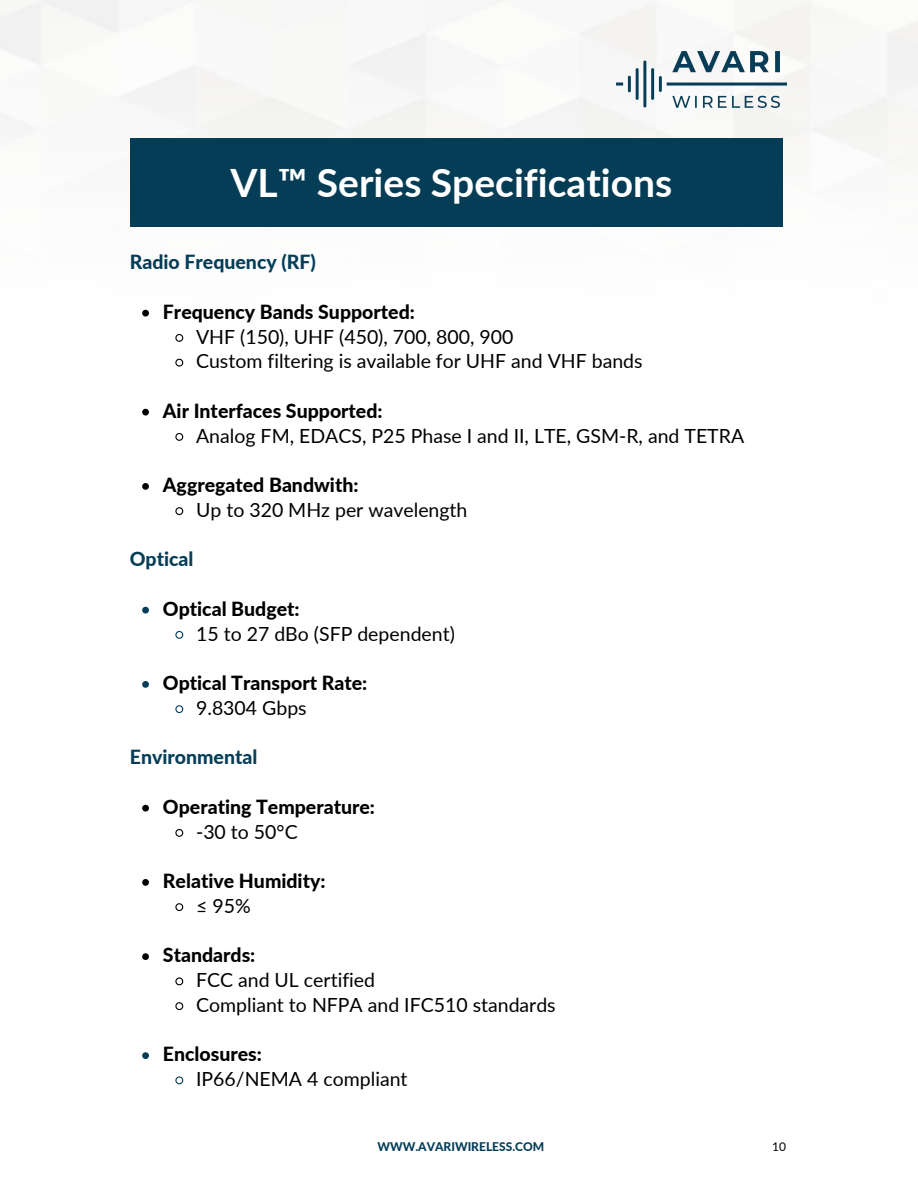
<style>
.page{position:relative;width:918px;height:1188px;background:#fff}
.page>*{position:absolute;margin:0;border:0;box-sizing:border-box;transform-origin:0 0}
.t1{font:700 39px "Lato";color:#fff}
.t2{font:19.5px "Lato";color:#000}
.t3{font:800 19.5px "Lato";color:#000}
.t4{font:800 19.5px "Lato";color:#053d57}
.t5{font:800 12px "Lato";color:#053d57}
.t6{font:12px "Lato";color:#000}
</style>
<div class="page">
<img style="left:0;top:0;width:918px;height:805px">
<img style="left:617px;top:52px;width:169px;height:56px">
<div style="left:130px;top:138px;width:653px;height:89px;background:#053d57"></div>
<svg style="left:142px;top:310px;width:7px;height:7px"></svg>
<svg style="left:175px;top:333px;width:9px;height:10px"></svg>
<svg style="left:175px;top:358px;width:9px;height:9px"></svg>
<svg style="left:142px;top:409px;width:7px;height:7px"></svg>
<svg style="left:175px;top:432px;width:9px;height:10px"></svg>
<svg style="left:142px;top:483px;width:7px;height:7px"></svg>
<svg style="left:175px;top:506px;width:9px;height:10px"></svg>
<svg style="left:142px;top:607px;width:7px;height:7px"></svg>
<svg style="left:175px;top:630px;width:9px;height:10px"></svg>
<svg style="left:142px;top:681px;width:7px;height:7px"></svg>
<svg style="left:175px;top:704px;width:9px;height:10px"></svg>
<svg style="left:142px;top:805px;width:7px;height:7px"></svg>
<svg style="left:175px;top:829px;width:9px;height:8px"></svg>
<svg style="left:142px;top:879px;width:7px;height:7px"></svg>
<svg style="left:175px;top:903px;width:9px;height:9px"></svg>
<svg style="left:142px;top:953px;width:7px;height:7px"></svg>
<svg style="left:175px;top:977px;width:9px;height:9px"></svg>
<svg style="left:175px;top:1002px;width:9px;height:9px"></svg>
<svg style="left:142px;top:1052px;width:7px;height:7px"></svg>
<svg style="left:175px;top:1076px;width:9px;height:9px"></svg>
<p class="t1" style="left:231px;top:158px;width:443px">VL™ Series Specifications</p>
<p class="t4" style="left:130px;top:250px;width:188px">Radio Frequency (RF)</p>
<p class="t3" style="left:163px;top:300px;width:253px">Frequency Bands Supported:</p>
<p class="t2" style="left:196px;top:324px;width:319px">VHF (150), UHF (450), 700, 800, 900</p>
<p class="t2" style="left:196px;top:349px;width:448px">Custom filtering is available for UHF and VHF bands</p>
<p class="t3" style="left:163px;top:399px;width:221px">Air Interfaces Supported:</p>
<p class="t2" style="left:196px;top:423px;width:550px">Analog FM, EDACS, P25 Phase I and II, LTE, GSM-R, and TETRA</p>
<p class="t3" style="left:163px;top:473px;width:197px">Aggregated Bandwith:</p>
<p class="t2" style="left:196px;top:498px;width:273px">Up to 320 MHz per wavelength</p>
<p class="t4" style="left:130px;top:547px;width:65px">Optical</p>
<p class="t3" style="left:163px;top:597px;width:138px">Optical Budget:</p>
<p class="t2" style="left:196px;top:621px;width:260px">15 to 27 dBo (SFP dependent)</p>
<p class="t3" style="left:163px;top:671px;width:206px">Optical Transport Rate:</p>
<p class="t2" style="left:196px;top:696px;width:112px">9.8304 Gbps</p>
<p class="t4" style="left:130px;top:745px;width:129px">Environmental</p>
<p class="t3" style="left:163px;top:795px;width:214px">Operating Temperature:</p>
<p class="t2" style="left:196px;top:819px;width:103px">-30 to 50°C</p>
<p class="t3" style="left:163px;top:869px;width:164px">Relative Humidity:</p>
<p class="t2" style="left:196px;top:894px;width:56px">≤ 95%</p>
<p class="t3" style="left:163px;top:943px;width:94px">Standards:</p>
<p class="t2" style="left:196px;top:968px;width:180px">FCC and UL certified</p>
<p class="t2" style="left:196px;top:993px;width:361px">Compliant to NFPA and IFC510 standards</p>
<p class="t3" style="left:163px;top:1042px;width:101px">Enclosures:</p>
<p class="t2" style="left:196px;top:1067px;width:213px">IP66/NEMA 4 compliant</p>
<p class="t5" style="left:377px;top:1139px;width:168px">WWW.AVARIWIRELESS.COM</p>
<p class="t6" style="left:772px;top:1139px;width:15px">10</p>
</div>
